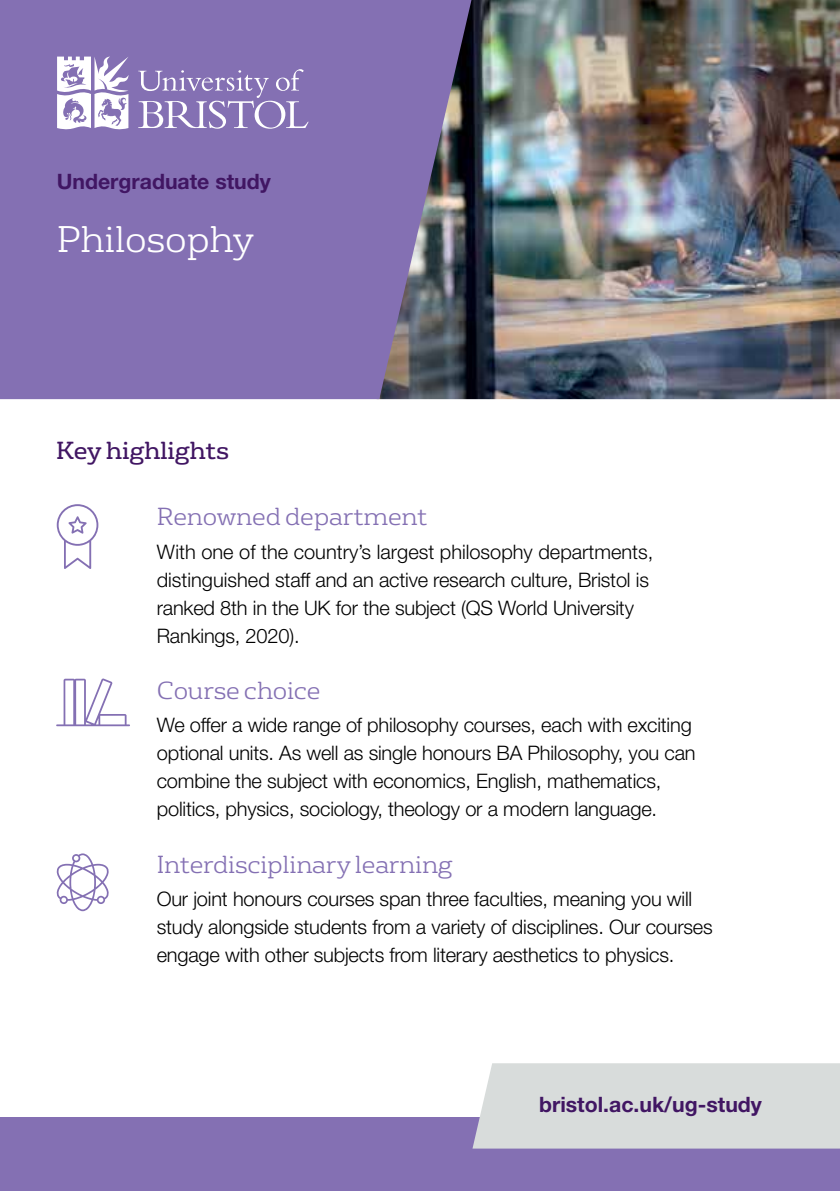
<style>
.page{position:relative;width:840px;height:1191px;background:#fff}
.page>*{position:absolute;margin:0;border:0;box-sizing:border-box;transform-origin:0 0}
.t1{font:300 36px "FS Rufus";letter-spacing:-.01em;color:#fff}
.t2{font:300 24px "FS Rufus";letter-spacing:-.01em;color:#8470b3}
.t3{font:24px "FS Rufus";letter-spacing:-.01em;color:#411663}
.t4{font:700 21.2px "Helvetica Neue";color:#411663}
.t5{font:300 20px/28px "Helvetica Neue";letter-spacing:-.01em;color:#000}
</style>
<div class="page">
<div style="left:0;top:1117px;width:839px;height:74px;background:#8470b3"></div>
<img style="left:471px;top:0;width:368px;height:399px">
<svg style="left:0;top:0;width:471px;height:399px;fill:#8470b3"></svg>
<div style="left:472px;top:1063px;width:367px;height:85px;background:#d8dcdb"></div>
<svg style="left:138px;top:69px;width:170px;height:60px"></svg>
<svg style="left:57px;top:57px;width:71px;height:72px"></svg>
<svg style="left:57px;top:504px;width:41px;height:65px"></svg>
<svg style="left:56px;top:678px;width:74px;height:48px"></svg>
<svg style="left:56px;top:853px;width:53px;height:58px"></svg>
<p class="t4" style="left:57px;top:168px;width:215px">Undergraduate study</p>
<h1 class="t1" style="left:57px;top:210px;width:199px">Philosophy</h1>
<p class="t3" style="left:56px;top:431px;width:174px">Key highlights</p>
<p class="t2" style="left:157px;top:497px;width:272px">Renowned department</p>
<p class="t5" style="left:157px;top:537px;width:498px">With one of the country’s largest philosophy departments, distinguished staff and an active research culture, Bristol is ranked 8th in the UK for the subject (QS World University Rankings, 2020).</p>
<p class="t2" style="left:157px;top:671px;width:165px">Course choice</p>
<p class="t5" style="left:157px;top:711px;width:540px">We offer a wide range of philosophy courses, each with exciting optional units. As well as single honours BA Philosophy, you can combine the subject with economics, English, mathematics, politics, physics, sociology, theology or a modern language.</p>
<p class="t2" style="left:157px;top:845px;width:297px">Interdisciplinary learning</p>
<p class="t5" style="left:157px;top:884px;width:557px">Our joint honours courses span three faculties, meaning you will study alongside students from a variety of disciplines. Our courses engage with other subjects from literary aesthetics to physics.</p>
<p class="t4" style="left:539px;top:1091px;width:224px">bristol.ac.uk/ug-study</p>
</div>
